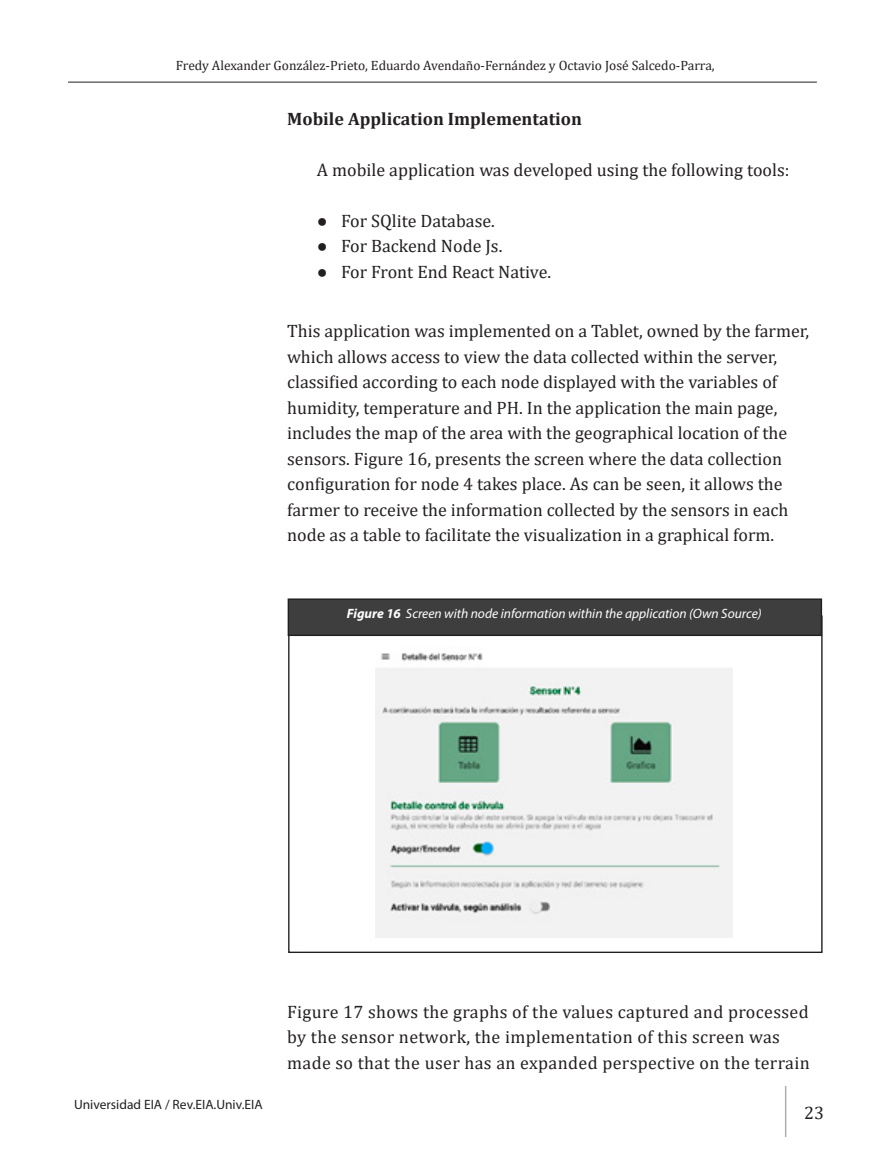
<style>
.page{position:relative;width:885px;height:1170px;background:#fff}
.page>*{position:absolute;margin:0;border:0;box-sizing:border-box;transform-origin:0 0}
.t1{font:18px/25.5px "Cambria";color:#231f20}
.t2{font:18px/25.5px "Cambria";letter-spacing:.02em;color:#231f20}
.t3{font:700 18px "Cambria";color:#231f20}
.t4{font:13.5px "Cambria";color:#231f20}
.t5{font:italic 13.5px "Myriad Pro";color:#fff}
.t6{font:13.5px "Myriad Pro";color:#231f20}
.s1{font-family:"Arial"}
.s2{font-weight:700}
</style>
<div class="page">
<hr style="left:68px;top:82px;width:748px;height:1px;background:#231f20">
<hr style="left:784px;top:1085px;width:2px;height:51px;background:#a9acb0">
<div style="left:288px;top:599px;width:533px;height:36px;background:#3e3e3f"></div>
<div style="left:287px;top:598px;width:535px;height:38px;border:1px solid #231f20"></div>
<img style="left:375px;top:653px;width:357px;height:284px">
<p class="t4" style="left:176px;top:58px;width:540px">Fredy Alexander González-Prieto, Eduardo Avendaño-Fernández y Octavio José Salcedo-Parra,</p>
<p class="t3" style="left:287px;top:106px;width:296px">Mobile Application Implementation</p>
<p class="t1" style="left:317px;top:157px;width:474px">A mobile application was developed using the following tools:</p>
<p class="t1" style="left:317px;top:208px;width:179px"><span class="s1">●</span> For SQlite Database.</p>
<p class="t1" style="left:317px;top:233px;width:187px"><span class="s1">●</span> For Backend Node Js.</p>
<p class="t1" style="left:317px;top:259px;width:236px"><span class="s1">●</span> For Front End React Native.</p>
<p class="t1" style="left:287px;top:318px;width:523px">This application was implemented on a Tablet, owned by the farmer, which allows access to view the data collected within the server, classified according to each node displayed with the variables of humidity, temperature and PH. In the application the main page, includes the map of the area with the geographical location of the sensors. Figure 16, presents the screen where the data collection configuration for node 4 takes place. As can be seen, it allows the farmer to receive the information collected by the sensors in each node as a table to facilitate the visualization in a graphical form.</p>
<p class="t5" style="left:346px;top:605px;width:416px"><span class="s2">Figure 16</span> Screen with node information within the application (Own Source)</p>
<p class="t6" style="left:74px;top:1095px;width:190px">Universidad EIA / Rev.EIA.Univ.EIA</p>
<p class="t2" style="left:287px;top:998px;width:524px">Figure 17 shows the graphs of the values captured and processed by the sensor network, the implementation of this screen was made so that the user has an expanded perspective on the terrain</p>
<p class="t1" style="left:804px;top:1099px;width:21px">23</p>
</div>
